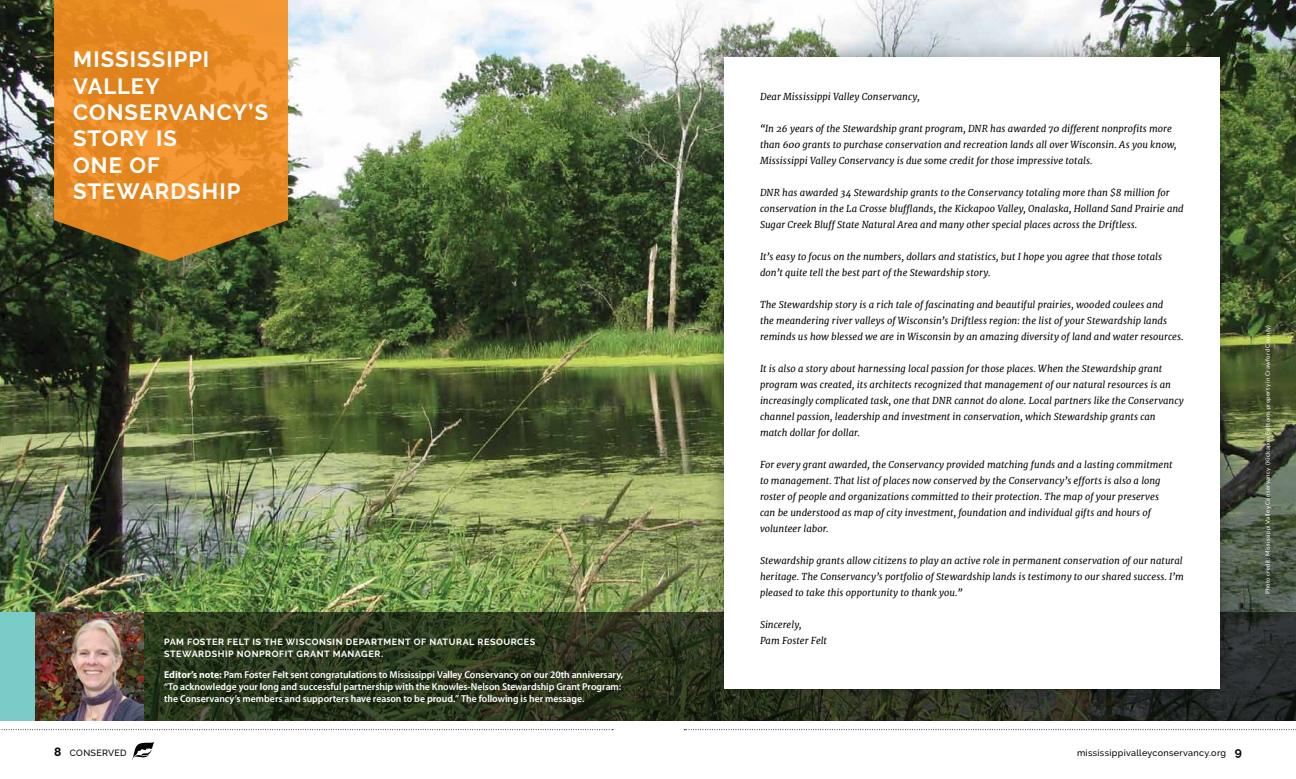
<style>
.page{position:relative;width:1296px;height:779px;background:#fff}
.page>*{position:absolute;margin:0;border:0;box-sizing:border-box;transform-origin:0 0}
.t1{font:700 22px/26.4px "Raleway";letter-spacing:.05em;color:#fff}
.t2{font:600 10px/12px "Myriad Pro";letter-spacing:-.005em;color:#fff}
.t3{font:italic 9.5px/16px "Merriweather";color:#000}
.t4{font:700 9px "Raleway";letter-spacing:.065em;color:#fff}
.t5{font:500 9px "Raleway";letter-spacing:.035em;color:#000}
.t6{font:6px "Lato";letter-spacing:.04em;color:#fff}
.s1{font-weight:700}
.s2{font-weight:700;font-size:12px}
</style>
<div class="page">
<svg style="left:132px;top:742px;width:23px;height:17px"></svg>
<svg style="left:0;top:729px;width:613px;height:1px"></svg>
<svg style="left:684px;top:729px;width:612px;height:1px"></svg>
<img style="left:0;top:0;width:1296px;height:612px">
<svg style="left:144px;top:612px;width:1152px;height:108px;background:#2a341e"></svg>
<div style="left:704px;top:37px;width:536px;height:671px;background:#000;opacity:.35"></div>
<div style="left:724px;top:57px;width:496px;height:631px;background:#fff"></div>
<div style="left:0;top:612px;width:36px;height:108px;background:#7accc8"></div>
<svg style="left:54px;top:0;width:234px;height:261px;background:#d98424"></svg>
<img style="left:36px;top:612px;width:108px;height:108px">
<h1 class="t1" style="left:73px;top:46px;width:196px">MISSISSIPPI<br>VALLEY<br>CONSERVANCY’S<br>STORY IS<br>ONE OF<br>STEWARDSHIP</h1>
<p class="t3" style="left:760px;top:89px;width:161px">Dear Mississippi Valley Conservancy,</p>
<p class="t3" style="left:760px;top:121px;width:418px">“In 26 years of the Stewardship grant program, DNR has awarded 70 different nonprofits more than 600 grants to purchase conservation and recreation lands all over Wisconsin. As you know,<br>Mississippi Valley Conservancy is due some credit for those impressive totals.</p>
<p class="t3" style="left:760px;top:185px;width:425px">DNR has awarded 34 Stewardship grants to the Conservancy totaling more than $8 million for conservation in the La Crosse blufflands, the Kickapoo Valley, Onalaska, Holland Sand Prairie and<br>Sugar Creek Bluff State Natural Area and many other special places across the Driftless.</p>
<p class="t3" style="left:760px;top:249px;width:404px">It’s easy to focus on the numbers, dollars and statistics, but I hope you agree that those totals don’t quite tell the best part of the Stewardship story.</p>
<p class="t3" style="left:760px;top:297px;width:425px">The Stewardship story is a rich tale of fascinating and beautiful prairies, wooded coulees and<br>the meandering river valleys of Wisconsin’s Driftless region: the list of your Stewardship lands reminds us how blessed we are in Wisconsin by an amazing diversity of land and water resources.</p>
<p class="t3" style="left:760px;top:361px;width:425px">It is also a story about harnessing local passion for those places. When the Stewardship grant program was created, its architects recognized that management of our natural resources is an increasingly complicated task, one that DNR cannot do alone. Local partners like the Conservancy channel passion, leadership and investment in conservation, which Stewardship grants can match dollar for dollar.</p>
<p class="t3" style="left:760px;top:457px;width:414px">For every grant awarded, the Conservancy provided matching funds and a lasting commitment to management. That list of places now conserved by the Conservancy’s efforts is also a long roster of people and organizations committed to their protection. The map of your preserves can be understood as map of city investment, foundation and individual gifts and hours of volunteer labor.</p>
<p class="t3" style="left:760px;top:553px;width:425px">Stewardship grants allow citizens to play an active role in permanent conservation of our natural heritage. The Conservancy’s portfolio of Stewardship lands is testimony to our shared success. I’m pleased to take this opportunity to thank you.”</p>
<p class="t3" style="left:760px;top:617px;width:43px">Sincerely,</p>
<p class="t4" style="left:164px;top:637px;width:373px">PAM FOSTER FELT IS THE WISCONSIN DEPARTMENT OF NATURAL RESOURCES</p>
<p class="t3" style="left:760px;top:633px;width:69px">Pam Foster Felt</p>
<p class="t4" style="left:164px;top:649px;width:221px">STEWARDSHIP NONPROFIT GRANT MANAGER.</p>
<p class="t2" style="left:164px;top:668px;width:461px"><span class="s1">Editor’s note:</span> Pam Foster Felt sent congratulations to Mississippi Valley Conservancy on our 20th anniversary, “To acknowledge your long and successful partnership with the Knowles-Nelson Stewardship Grant Program: the Conservancy’s members and supporters have reason to be proud.” The following is her message.</p>
<p class="t5" style="left:54px;top:748px;width:74px"><span class="s2">8</span> CONSERVED</p>
<p class="t5" style="left:1077px;top:748px;width:166px">mississippivalleyconservancy.org <span class="s2">9</span></p>
<p class="t6" style="left:1264px;top:594px;width:271px;rotate:-90deg">Photo credit: Mississippi Valley Conservancy (Kickapoo Bottoms property in Crawford County)</p>
</div>
